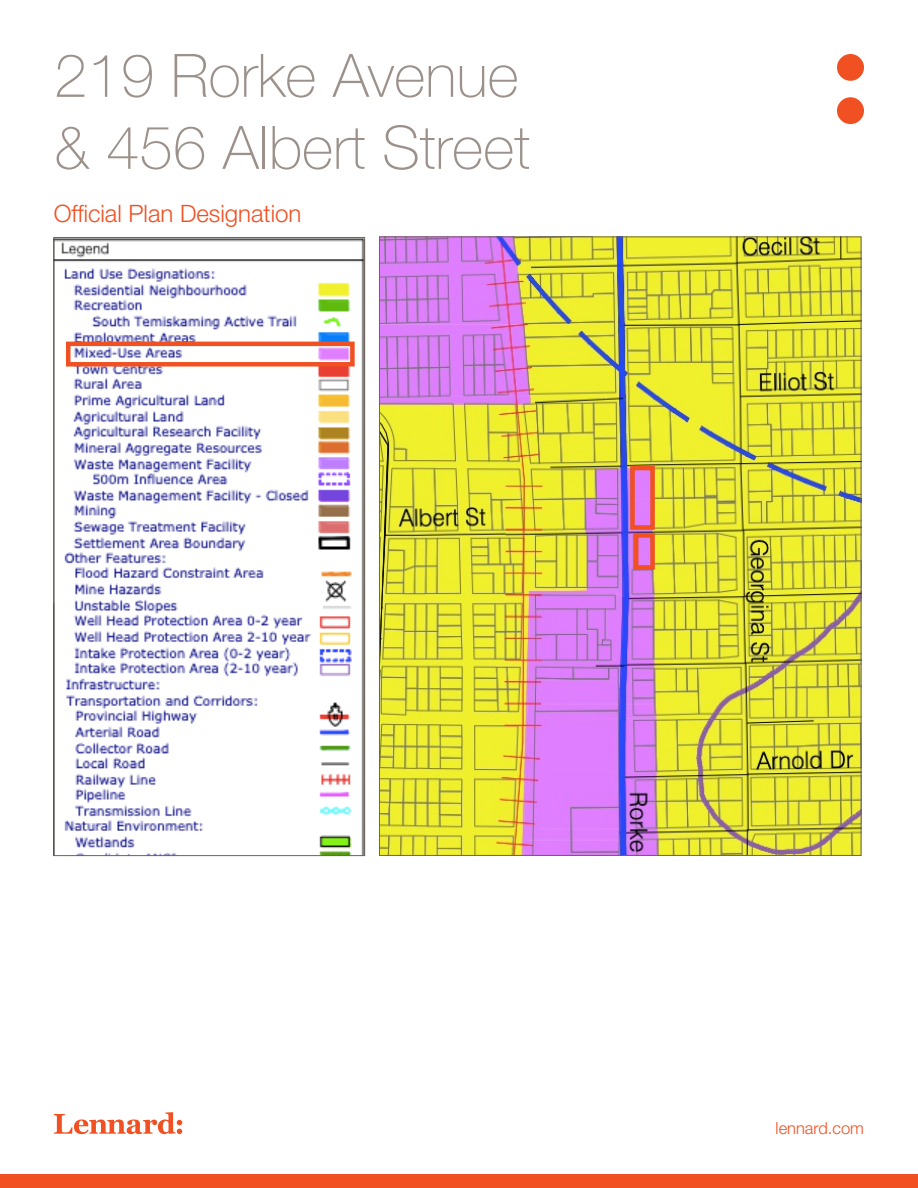
<style>
.page{position:relative;width:918px;height:1188px;background:#fff}
.page>*{position:absolute;margin:0;border:0;box-sizing:border-box;transform-origin:0 0}
.Header_1_-_42pt{font:100 60px/72px "Helvetica Neue LT Std";color:#9c918a}
.Header_3_-_16pt{font:300 24px "Helvetica Neue LT Std";color:#f05022}
.t1{font:300 16.5px "Helvetica Neue LT Std";color:#f05022}
</style>
<div class="page">
<div style="left:0;top:1174px;width:918px;height:14px;background:#f05022"></div>
<svg style="left:837px;top:54px;width:27px;height:70px"></svg>
<svg style="left:54px;top:1112px;width:128px;height:22px"></svg>
<img style="left:56px;top:239px;width:307px;height:615px">
<img style="left:381px;top:239px;width:478px;height:615px">
<div style="left:66px;top:342px;width:289px;height:25px;border:4px solid #f05022"></div>
<div style="left:630px;top:466px;width:25px;height:64px;border:4px solid #f05022"></div>
<div style="left:634px;top:533px;width:21px;height:37px;border:4px solid #f05022"></div>
<p class="Header_1_-_42pt" style="left:54px;top:39px;width:477px">219 Rorke Avenue &amp; 456 Albert Street</p>
<p class="Header_3_-_16pt" style="left:54px;top:199px;width:249px">Official Plan Designation</p>
<p class="t1" style="left:776px;top:1118px;width:90px">lennard.com</p>
</div>
